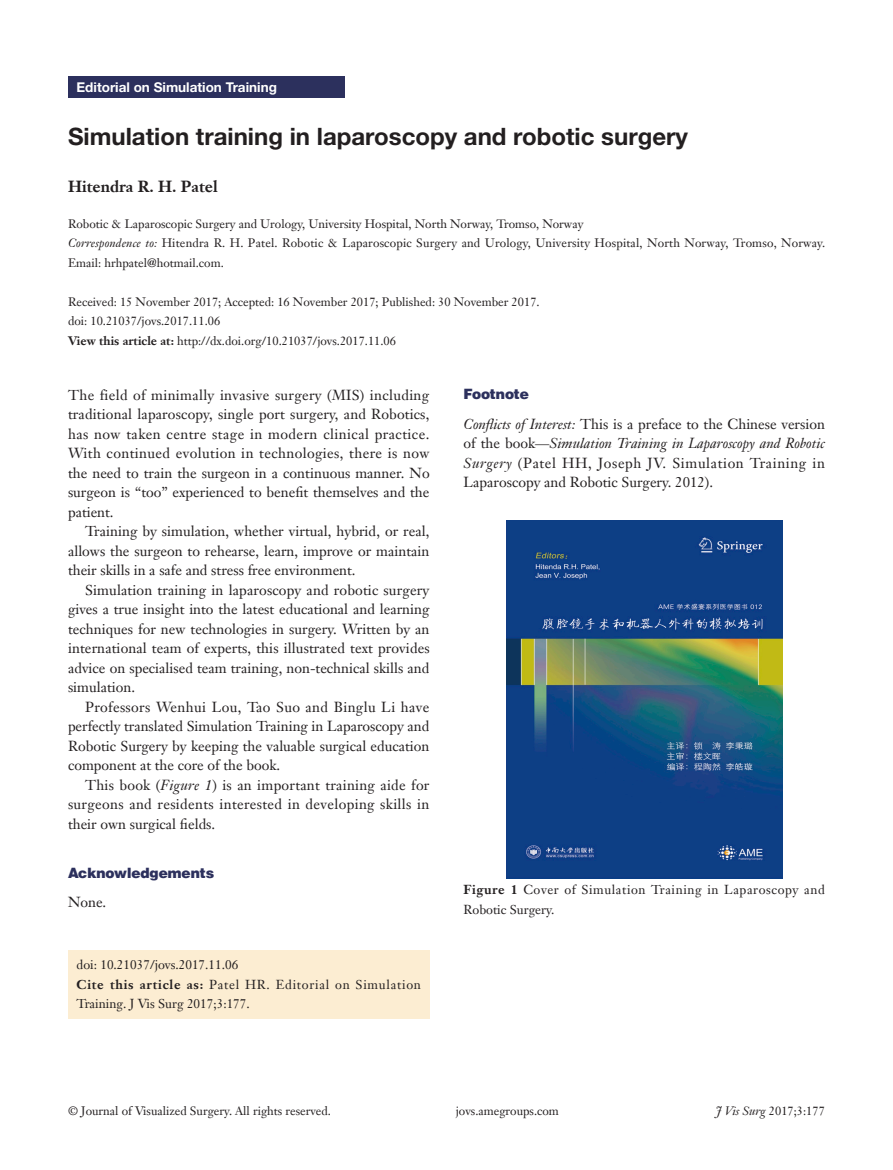
<style>
.page{position:relative;width:893px;height:1170px;background:#fff}
.page>*{position:absolute;margin:0;border:0;box-sizing:border-box;transform-origin:0 0}
.文题{font:700 24px "Helvetica Neue LT Pro";color:#231f20}
.作者{font:700 15.75px "Janson Text LT";color:#231f20}
.t1{font:14.25px/19.5px "Janson Text LT";color:#231f20;text-align:justify}
.t2{font:900 14.25px "Helvetica";color:#2c305d}
.栏目{font:700 13.5px "Helvetica Neue LT Pro";color:#fff}
.Cite{font:12.75px/19.5px "Janson Text LT";letter-spacing:.045em;color:#231f20}
.Cite-2{font:12.75px "Janson Text LT";color:#231f20}
.通讯作者{font:12px/19.5px "Janson Text LT";color:#231f20}
.单位{font:12px "Janson Text LT";color:#231f20}
.doi{font:12px "Janson Text LT";color:#231f20}
.s1{font-style:italic}
.s2{font-weight:700}
</style>
<div class="page">
<div style="left:68px;top:77px;width:276px;height:21px;background:#2c305d"></div>
<img style="left:506px;top:520px;width:276px;height:358px">
<div style="left:68px;top:949px;width:361px;height:69px;background:#fcedd2"></div>
<p class="栏目" style="left:77px;top:79px;width:202px">Editorial on Simulation Training</p>
<p class="文题" style="left:68px;top:121px;width:621px">Simulation training in laparoscopy and robotic surgery</p>
<p class="作者" style="left:68px;top:176px;width:151px">Hitendra R. H. Patel</p>
<p class="单位" style="left:68px;top:216px;width:517px">Robotic &amp; Laparoscopic Surgery and Urology, University Hospital, North Norway, Tromso, Norway</p>
<p class="通讯作者" style="left:68px;top:233px;width:759px"><span class="s1">Correspondence to:</span> Hitendra R. H. Patel. Robotic &amp; Laparoscopic Surgery and Urology, University Hospital, North Norway, Tromso, Norway.<br>Email: hrhpatel@hotmail.com.</p>
<p class="通讯作者" style="left:68px;top:291px;width:473px">Received: 15 November 2017; Accepted: 16 November 2017; Published: 30 November 2017.</p>
<p class="doi" style="left:68px;top:313px;width:154px">doi: 10.21037/jovs.2017.11.06</p>
<p class="通讯作者" style="left:68px;top:330px;width:329px"><span class="s2">View this article at:</span> http://dx.doi.org/10.21037/jovs.2017.11.06</p>
<p class="t1" style="left:68px;top:385px;width:363px">The field of minimally invasive surgery (MIS) including traditional laparoscopy, single port surgery, and Robotics, has now taken centre stage in modern clinical practice.<br>With continued evolution in technologies, there is now the need to train the surgeon in a continuous manner. No surgeon is “too” experienced to benefit themselves and the patient.</p>
<p class="t1" style="left:68px;top:521px;width:363px;text-indent:17px">Training by simulation, whether virtual, hybrid, or real, allows the surgeon to rehearse, learn, improve or maintain their skills in a safe and stress free environment.</p>
<p class="t1" style="left:68px;top:580px;width:363px;text-indent:17px">Simulation training in laparoscopy and robotic surgery gives a true insight into the latest educational and learning techniques for new technologies in surgery. Written by an international team of experts, this illustrated text provides advice on specialised team training, non-technical skills and simulation.</p>
<p class="t1" style="left:68px;top:697px;width:363px;text-indent:17px">Professors Wenhui Lou, Tao Suo and Binglu Li have perfectly translated Simulation Training in Laparoscopy and Robotic Surgery by keeping the valuable surgical education component at the core of the book.</p>
<p class="t1" style="left:68px;top:775px;width:363px;text-indent:17px">This book (<span class="s1">Figure 1</span>) is an important training aide for surgeons and residents interested in developing skills in their own surgical fields.</p>
<p class="t2" style="left:68px;top:863px;width:148px">Acknowledgements</p>
<p class="t1" style="left:68px;top:892px;width:40px">None.</p>
<p class="Cite-2" style="left:77px;top:956px;width:163px">doi: 10.21037/jovs.2017.11.06</p>
<p class="Cite" style="left:77px;top:974px;width:346px"><span class="s2">Cite this article as:</span> Patel HR. Editorial on Simulation<br>Training. J Vis Surg 2017;3:177.</p>
<p class="t2" style="left:463px;top:385px;width:67px">Footnote</p>
<p class="t1" style="left:463px;top:414px;width:363px"><span class="s1">Conflicts of Interest:</span> This is a preface to the Chinese version of the book—<span class="s1">Simulation Training in Laparoscopy and Robotic Surgery</span> (Patel HH, Joseph JV. Simulation Training in Laparoscopy and Robotic Surgery. 2012).</p>
<p class="Cite" style="left:463px;top:880px;width:363px"><span class="s2">Figure 1</span> Cover of Simulation Training in Laparoscopy and<br>Robotic Surgery.</p>
<p class="通讯作者" style="left:68px;top:1101px;width:264px">© Journal of Visualized Surgery. All rights reserved.</p>
<p class="通讯作者" style="left:456px;top:1101px;width:105px">jovs.amegroups.com</p>
<p class="通讯作者" style="left:716px;top:1101px;width:111px"><span class="s1">J Vis Surg</span> 2017;3:177</p>
</div>
